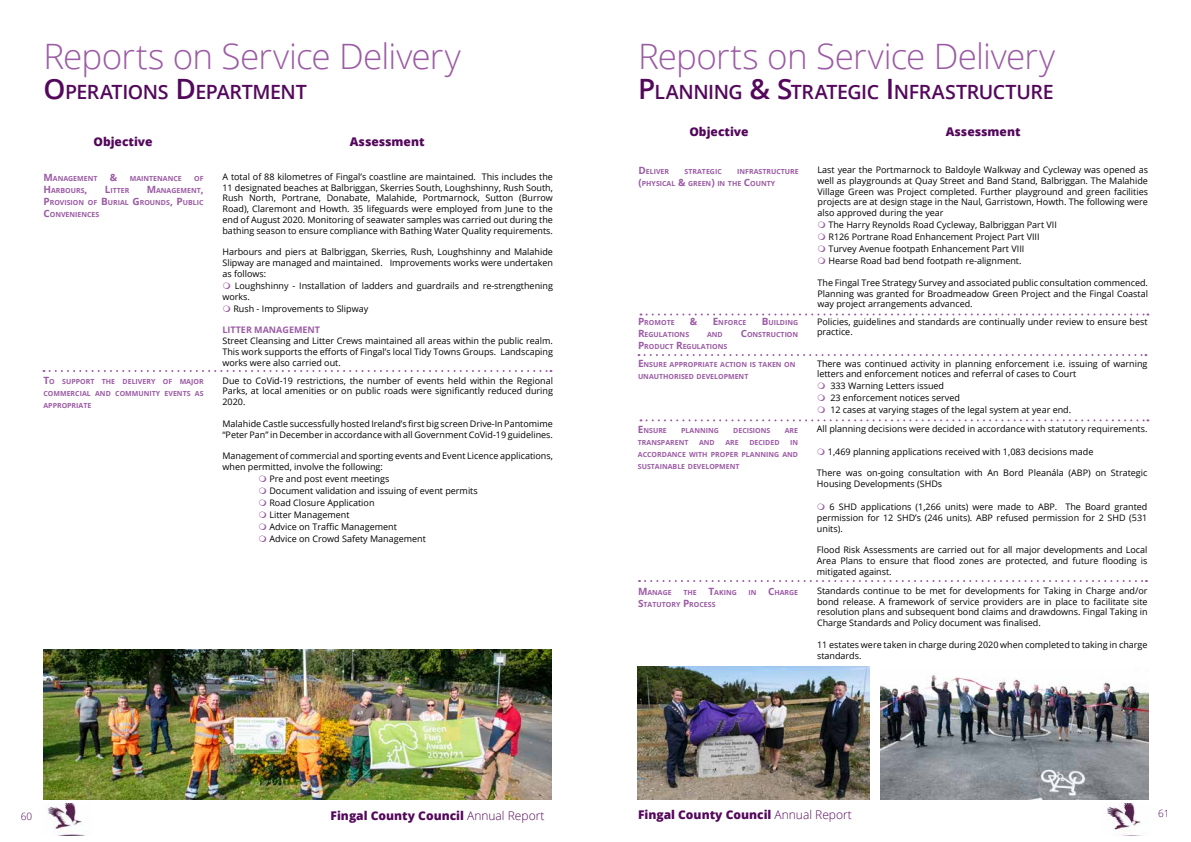
<style>
.page{position:relative;width:1191px;height:842px;background:#fff}
.page>*{position:absolute;margin:0;border:0;box-sizing:border-box;transform-origin:0 0}
.t1{font:300 35px "Open Sans";letter-spacing:-.025em;color:#9b5ba4}
.t2{font:600 19.6px "Open Sans";letter-spacing:-.02em;color:#54085c}
.t3{font:800 12px "Open Sans";color:#54085b}
.t4{font:800 12px "Open Sans";color:#54085c}
.t5{font:300 10px "Open Sans";color:#54075b}
.t6{font:700 10px "Open Sans";color:#9b5ba4}
.t7{font:9px/10.8px "Open Sans";color:#000}
.t8{font:700 9px "Open Sans";color:#9b5ba4}
.t9{font:700 7px/12px "Open Sans";color:#9b5ba4}
.s1{font-size:28px}
.s2{font-size:10px}
.s3{font-weight:300}
</style>
<div class="page">
<img style="left:1106px;top:803px;width:37px;height:33px">
<img style="left:47px;top:803px;width:38px;height:33px">
<img style="left:43px;top:649px;width:508px;height:150px">
<svg style="left:44px;top:370px;width:507px;height:2px"></svg>
<img style="left:638px;top:666px;width:231px;height:133px">
<img style="left:880px;top:674px;width:268px;height:125px">
<svg style="left:640px;top:313px;width:508px;height:2px"></svg>
<svg style="left:638px;top:354px;width:508px;height:2px"></svg>
<svg style="left:640px;top:419px;width:508px;height:2px"></svg>
<svg style="left:639px;top:580px;width:508px;height:2px"></svg>
<h1 class="t1" style="left:43px;top:33px;width:419px">Reports on Service Delivery</h1>
<h2 class="t2" style="left:43px;top:79px;width:265px"><span class="s1">O</span> PERATIONS <span class="s1">D</span>EPARTM ENT</h2>
<h3 class="t4" style="left:93px;top:133px;width:61px">Objective</h3>
<h3 class="t4" style="left:350px;top:133px;width:76px">Assessment</h3>
<p class="t9" style="left:43px;top:172px;width:140px"><span class="s2">M</span>ANAGEMENT <span class="s2">&amp;</span> MAINTENANCE</p>
<p class="t9" style="left:194px;top:172px;width:11px">OF</p>
<p class="t9" style="left:43px;top:184px;width:46px"><span class="s2">H</span>ARBOURS<span class="s2">,</span></p>
<p class="t9" style="left:105px;top:184px;width:26px"><span class="s2">L</span>ITTER</p>
<p class="t9" style="left:43px;top:184px;width:162px;text-align:justify;text-indent:103px"><span class="s2">M</span>ANAGEMENT<span class="s2">, P</span>ROVISION OF <span class="s2">B</span>URIAL <span class="s2">G</span> ROUNDS<span class="s2">, P</span>UBLIC <span class="s2">C</span>ONVENIENCES</p>
<p class="t7" style="left:222px;top:171px;width:332px;text-align:justify">A total of 88 kilometres of Fingal’s coastline are maintained. This includes the 11 designated beaches at Balbriggan, Skerries South, Loughshinny, Rush South, Rush North, Portrane, Donabate, Malahide, Portmarnock, Sutton (Burrow Road), Claremont and Howth. 35 lifeguards were employed from June to the end of August 2020. Monitoring of seawater samples was carried out during the bathing season to ensure compliance with Bathing Water Quality requirements.</p>
<p class="t7" style="left:222px;top:247px;width:332px;text-align:justify">Harbours and piers at Balbriggan, Skerries, Rush, Loughshinny and Malahide Slipway are managed and maintained. Improvements works were undertaken as follows:</p>
<p class="t7" style="left:222px;top:280px;width:332px;text-indent:12px">Loughshinny - Installation of ladders and guardrails and re-strengthening works.</p>
<p class="t7" style="left:233px;top:303px;width:136px">Rush - Improvements to Slipway</p>
<p class="t8" style="left:222px;top:324px;width:99px">LITTER MANAGEMENT</p>
<p class="t7" style="left:222px;top:335px;width:332px;text-align:justify">Street Cleansing and Litter Crews maintained all areas within the public realm.<br>This work supports the efforts of Fingal’s local Tidy Towns Groups. Landscaping works were also carried out.</p>
<p class="t9" style="left:43px;top:376px;width:162px;text-align:justify"><span class="s2">T</span>O SUPPORT THE DELIVERY OF MAJOR COMMERCIAL AND COMMUNITY EVENTS AS APPROPRIATE</p>
<p class="t7" style="left:222px;top:375px;width:332px;text-align:justify">Due to CoVid-19 restrictions, the number of events held within the Regional Parks, at local amenities or on public roads were significantly reduced during 2020.</p>
<p class="t7" style="left:222px;top:418px;width:332px">Malahide Castle successfully hosted Ireland’s first big screen Drive-In Pantomime “Peter Pan” in December in accordance with all Government CoVid-19 guidelines.</p>
<p class="t7" style="left:222px;top:450px;width:332px">Management of commercial and sporting events and Event Licence applications, when permitted, involve the following:</p>
<p class="t7" style="left:269px;top:473px;width:210px;line-height:12px">Pre and post event meetings<br>Document validation and issuing of event permits<br>Road Closure Application<br>Litter Management<br>Advice on Traffic Management<br>Advice on Crowd Safety Management</p>
<h1 class="t1" style="left:638px;top:33px;width:419px">Reports on Service Delivery</h1>
<h2 class="t2" style="left:638px;top:79px;width:417px"><span class="s1">P</span>LANNING <span class="s1">&amp; S</span>TRATEGIC <span class="s1">I</span> NFRASTRUCTURE</h2>
<h3 class="t4" style="left:689px;top:123px;width:61px">Objective</h3>
<h3 class="t4" style="left:945px;top:123px;width:76px">Assessment</h3>
<p class="t9" style="left:638px;top:165px;width:162px;text-indent:99px">INFRASTRUCTURE <span class="s2">(</span>PHYSICAL <span class="s2">&amp;</span> GREEN<span class="s2">)</span> IN THE <span class="s2">C</span>OUNTY</p>
<p class="t7" style="left:817px;top:164px;width:332px;text-align:justify">Last year the Portmarnock to Baldoyle Walkway and Cycleway was opened as well as playgrounds at Quay Street and Band Stand, Balbriggan. The Malahide Village Green was Project completed. Further playground and green facilities projects are at design stage in the Naul, Garristown, Howth. The following were also approved during the year</p>
<p class="t7" style="left:828px;top:219px;width:230px;line-height:12px">The Harry Reynolds Road Cycleway, Balbriggan Part VII R126 Portrane Road Enhancement Project Part VIII Turvey Avenue footpath Enhancement Part VIII<br>Hearse Road bad bend footpath re-alignment.</p>
<p class="t7" style="left:817px;top:277px;width:332px;text-align:justify">The Fingal Tree Strategy Survey and associated public consultation commenced.<br>Planning was granted for Broadmeadow Green Project and the Fingal Coastal way project arrangements advanced.</p>
<p class="t9" style="left:638px;top:165px;width:32px"><span class="s2">D</span>ELIVER</p>
<p class="t9" style="left:684px;top:165px;width:39px">STRATEGIC</p>
<p class="t9" style="left:638px;top:317px;width:38px"><span class="s2">P</span>ROMOTE</p>
<p class="t6" style="left:690px;top:315px;width:9px">&amp;</p>
<p class="t9" style="left:712px;top:317px;width:35px"><span class="s2">E</span> NFORCE</p>
<p class="t9" style="left:761px;top:317px;width:38px"><span class="s2">B</span>UILDING</p>
<p class="t9" style="left:638px;top:329px;width:53px"><span class="s2">R</span>EGULATIONS</p>
<p class="t9" style="left:707px;top:329px;width:16px">AND</p>
<p class="t9" style="left:740px;top:329px;width:59px"><span class="s2">C</span>ONSTRUCTION</p>
<p class="t9" style="left:638px;top:341px;width:91px"><span class="s2">P</span>RODUCT <span class="s2">R</span>EGULATIONS</p>
<p class="t7" style="left:817px;top:316px;width:332px">Policies, guidelines and standards are continually under review to ensure best practice.</p>
<p class="t9" style="left:638px;top:359px;width:159px"><span class="s2">E</span> NSURE APPROPRIATE ACTION IS TAKEN ON<br>UNAUTHORISED DEVELOPMENT</p>
<p class="t7" style="left:817px;top:358px;width:332px">There was continued activity in planning enforcement i.e. issuing of warning letters and enforcement notices and referral of cases to Court</p>
<p class="t7" style="left:830px;top:380px;width:242px;line-height:12px">333 Warning Letters issued<br>23 enforcement notices served<br>12 cases at varying stages of the legal system at year end.</p>
<p class="t9" style="left:638px;top:424px;width:30px"><span class="s2">E</span> NSURE</p>
<p class="t9" style="left:681px;top:424px;width:39px">PLANNING</p>
<p class="t9" style="left:733px;top:424px;width:39px">DECISIONS</p>
<p class="t9" style="left:784px;top:424px;width:15px">ARE</p>
<p class="t9" style="left:638px;top:436px;width:52px">TRANSPARENT</p>
<p class="t9" style="left:699px;top:436px;width:16px">AND</p>
<p class="t9" style="left:725px;top:436px;width:15px">ARE</p>
<p class="t9" style="left:749px;top:436px;width:31px">DECIDED</p>
<p class="t7" style="left:817px;top:423px;width:332px">All planning decisions were decided in accordance with statutory requirements.</p>
<p class="t7" style="left:828px;top:446px;width:267px">1,469 planning applications received with 1,083 decisions made</p>
<p class="t7" style="left:817px;top:467px;width:332px">There was on-going consultation with An Bord Pleanála (ABP) on Strategic<br>Housing Developments (SHDs</p>
<p class="t7" style="left:817px;top:501px;width:332px;text-align:justify;text-indent:13px">6 SHD applications (1,266 units) were made to ABP. The Board granted permission for 12 SHD’s (246 units). ABP refused permission for 2 SHD (531 units).</p>
<p class="t7" style="left:817px;top:544px;width:332px;text-align:justify">Flood Risk Assessments are carried out for all major developments and Local Area Plans to ensure that flood zones are protected, and future flooding is mitigated against.</p>
<p class="t9" style="left:638px;top:436px;width:162px;text-indent:152px">IN<br>ACCORDANCE WITH PROPER PLANNING AND<br>SUSTAINABLE DEVELOPMENT</p>
<p class="t9" style="left:638px;top:586px;width:35px"><span class="s2">M</span> ANAGE</p>
<p class="t9" style="left:683px;top:586px;width:55px">THE <span class="s2">T</span>AKING</p>
<p class="t9" style="left:748px;top:586px;width:51px">IN <span class="s2">C</span>HARGE</p>
<p class="t9" style="left:638px;top:598px;width:79px"><span class="s2">S</span>TATUTORY <span class="s2">P</span> ROCESS</p>
<p class="t7" style="left:817px;top:585px;width:332px;text-align:justify">Standards continue to be met for developments for Taking in Charge and/or bond release. A framework of service providers are in place to facilitate site resolution plans and subsequent bond claims and drawdowns. Fingal Taking in Charge Standards and Policy document was finalised.</p>
<p class="t7" style="left:817px;top:639px;width:332px">11 estates were taken in charge during 2020 when completed to taking in charge standards.</p>
<p class="t5" style="left:21px;top:809px;width:13px">60</p>
<h3 class="t3" style="left:330px;top:806px;width:215px">Fingal County Council <span class="s3">Annual Report</span></h3>
<h3 class="t3" style="left:638px;top:805px;width:215px">Fingal County Council <span class="s3">Annual Report</span></h3>
<p class="t5" style="left:1158px;top:806px;width:13px">61</p>
</div>
